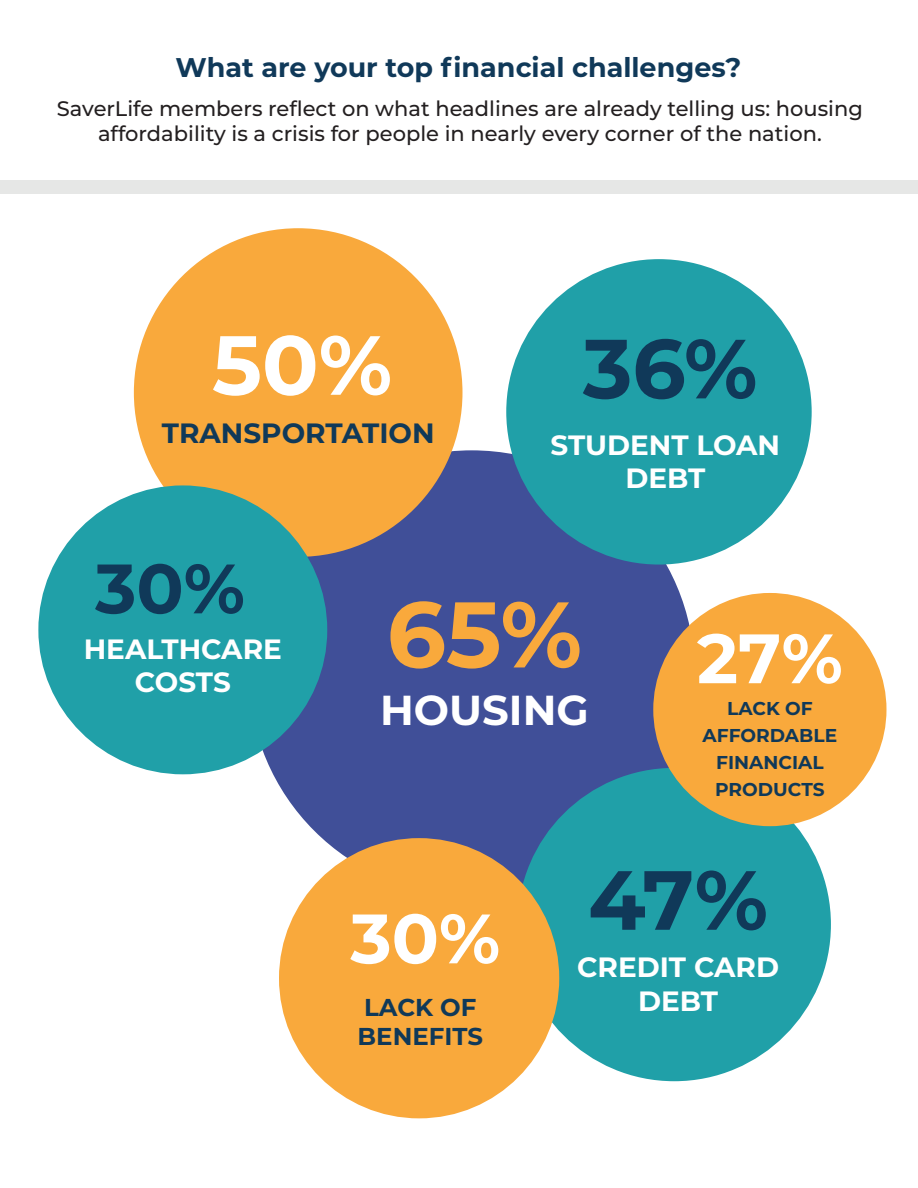
<style>
.page{position:relative;width:918px;height:1188px;background:#fff}
.page>*{position:absolute;margin:0;border:0;box-sizing:border-box;transform-origin:0 0}
.t1{font:700 93px "Montserrat";color:#f9a93c}
.t2{font:700 83.7px "Montserrat";color:#103959}
.t3{font:700 83.7px "Montserrat";color:#fff}
.t4{font:700 69.75px "Montserrat";color:#fff}
.t5{font:700 69.75px "Montserrat";color:#103959}
.t6{font:700 41.85px "Montserrat";color:#fff}
.t7{font:700 27.9px/33.5px "Montserrat";color:#fff;text-align:center}
.t8{font:700 27.9px "Montserrat";color:#103959}
.t9{font:700 27px "Montserrat";color:#103959}
.t10{font:700 24.45px/29.2px "Montserrat";color:#103959}
.t11{font:500 21px/25.2px "Montserrat";color:#231f20;text-align:center}
.t12{font:700 18.6px/26.7px "Montserrat";color:#103959;text-align:center}
</style>
<div class="page">
<div style="left:0;top:180px;width:918px;height:13px;background:#e6e7e6"></div>
<div style="left:249px;top:450px;width:446px;height:446px;background:#404f98;border-radius:50%"></div>
<div style="left:134px;top:228px;width:329px;height:329px;background:#f9a93c;border-radius:50%"></div>
<div style="left:518px;top:768px;width:313px;height:313px;background:#20a0a8;border-radius:50%"></div>
<div style="left:506px;top:259px;width:306px;height:306px;background:#20a0a8;border-radius:50%"></div>
<div style="left:38px;top:485px;width:289px;height:289px;background:#20a0a8;border-radius:50%"></div>
<div style="left:279px;top:838px;width:280px;height:280px;background:#f9a93c;border-radius:50%"></div>
<div style="left:653px;top:593px;width:234px;height:233px;background:#f9a93c;border-radius:50%"></div>
<p class="t9" style="left:176px;top:48px;width:567px">What are your top financial challenges?</p>
<p class="t11" style="left:57px;top:95px;width:808px">SaverLife members reflect on what headlines are already telling us: housing affordability is a crisis for people in nearly every corner of the nation.</p>
<h2 class="t3" style="left:212px;top:305px;width:182px">50%</h2>
<h3 class="t8" style="left:162px;top:413px;width:274px">TRANSPORTATION</h3>
<h2 class="t2" style="left:583px;top:308px;width:176px">36%</h2>
<h3 class="t7" style="left:551px;top:427px;width:231px">STUDENT LOAN<br>DEBT</h3>
<h3 class="t5" style="left:95px;top:538px;width:151px">30%</h3>
<h3 class="t7" style="left:84px;top:631px;width:200px">HEALTHCARE<br>COSTS</h3>
<h1 class="t1" style="left:387px;top:567px;width:197px">65%</h1>
<h3 class="t6" style="left:380px;top:680px;width:210px">HOUSING</h3>
<h3 class="t4" style="left:697px;top:608px;width:147px">27%</h3>
<p class="t12" style="left:703px;top:695px;width:136px">LACK OF<br>AFFORDABLE<br>FINANCIAL<br>PRODUCTS</p>
<h3 class="t4" style="left:350px;top:888px;width:151px">30%</h3>
<p class="t10" style="left:358px;top:992px;width:127px">LACK OF<br>BENEFITS</p>
<h2 class="t2" style="left:588px;top:840px;width:181px">47%</h2>
<h3 class="t7" style="left:577px;top:949px;width:203px">CREDIT CARD<br>DEBT</h3>
</div>
